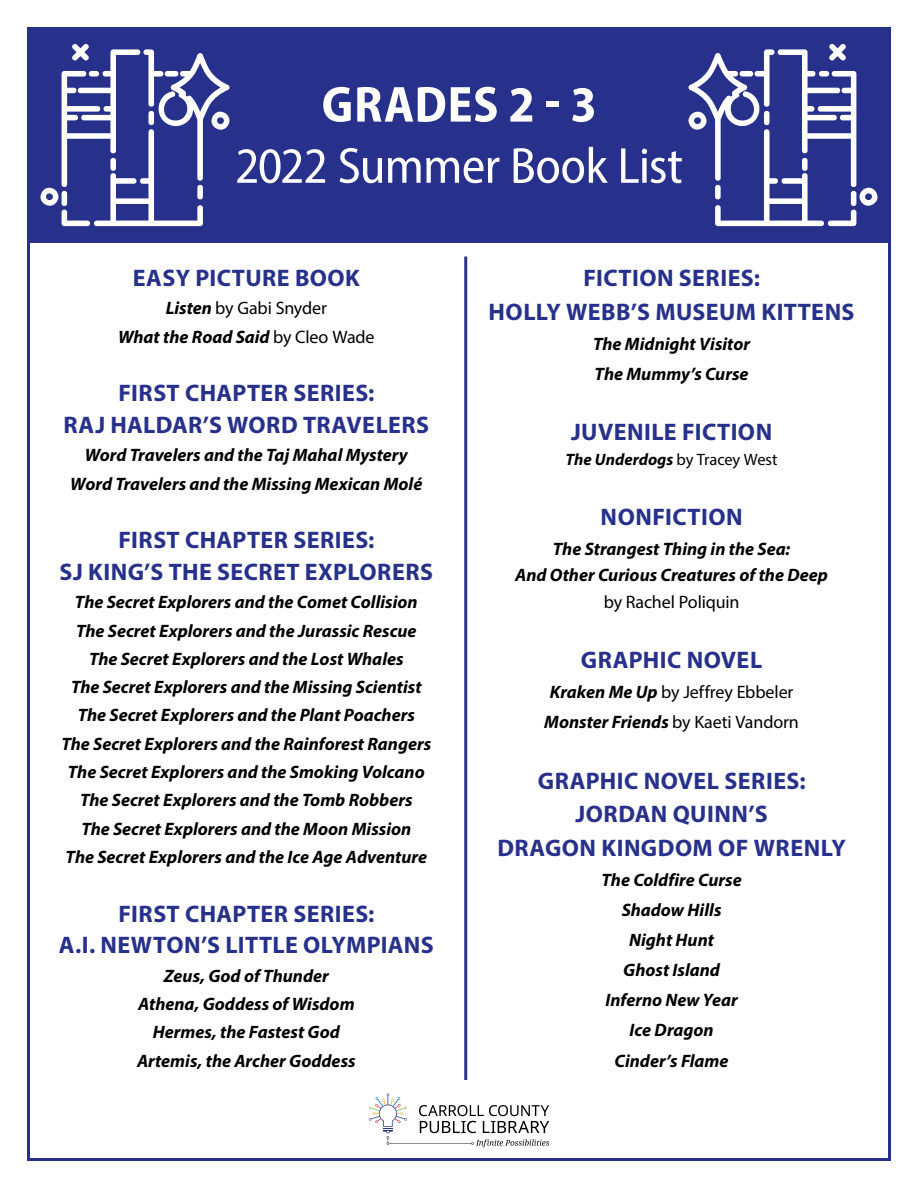
<style>
.page{position:relative;width:918px;height:1188px;background:#fff}
.page>*{position:absolute;margin:0;border:0;box-sizing:border-box;transform-origin:0 0}
.t1{font:semi-condensed 51px "Myriad Pro";letter-spacing:-.015em;color:#fff}
.t2{font:700 semi-condensed 51px "Myriad Pro";letter-spacing:.015em;color:#fff}
.t3{font:700 24px/31.7px "Myriad Pro";letter-spacing:.02em;color:#27318b;text-align:center}
.t4{font:italic 700 18px/28.3px "Myriad Pro";color:#000;text-align:center}
.t5{font:18px/28.3px "Myriad Pro";letter-spacing:-.005em;color:#000;text-align:center}
.t6{font:italic 700 16.5px "Myriad Pro";color:#000}
.s1{font-weight:700;font-style:italic}
.s2{font-weight:400;font-style:normal}
</style>
<div class="page">
<svg style="left:369px;top:1094px;width:180px;height:54px"></svg>
<div style="left:27px;top:27px;width:864px;height:216px;background:#27318b"></div>
<svg style="left:40px;top:43px;width:190px;height:183px"></svg>
<svg style="left:688px;top:43px;width:190px;height:183px"></svg>
<hr style="left:464px;top:256px;width:3px;height:824px;background:#27318b">
<h1 class="t2" style="left:322px;top:72px;width:277px">GRADES 2 - 3</h1>
<h1 class="t1" style="left:235px;top:134px;width:449px">2022 Summer Book List</h1>
<h2 class="t3" style="left:133px;top:261px;width:229px">EASY PICTURE BOOK</h2>
<p class="t5" style="left:118px;top:294px;width:258px"><span class="s1">Listen</span> by Gabi Snyder<br><span class="s1">What the Road Said</span> by Cleo Wade</p>
<h2 class="t3" style="left:63px;top:377px;width:367px">FIRST CHAPTER SERIES:<br>RAJ HALDAR’S WORD TRAVELERS</h2>
<p class="t4" style="left:70px;top:441px;width:354px">Word Travelers and the Taj Mahal Mystery<br>Word Travelers and the Missing Mexican Molé</p>
<h2 class="t3" style="left:60px;top:524px;width:375px">FIRST CHAPTER SERIES:<br>SJ KING’S THE SECRET EXPLORERS</h2>
<p class="t4" style="left:61px;top:587px;width:371px">The Secret Explorers and the Comet Collision The Secret Explorers and the Jurassic Rescue The Secret Explorers and the Lost Whales<br>The Secret Explorers and the Missing Scientist The Secret Explorers and the Plant Poachers The Secret Explorers and the Rainforest Rangers The Secret Explorers and the Smoking Volcano The Secret Explorers and the Tomb Robbers<br>The Secret Explorers and the Moon Mission<br>The Secret Explorers and the Ice Age Adventure</p>
<h2 class="t3" style="left:59px;top:897px;width:376px">FIRST CHAPTER SERIES:<br>A.I. NEWTON’S LITTLE OLYMPIANS</h2>
<p class="t4" style="left:137px;top:961px;width:220px">Zeus, God of Thunder<br>Athena, Goddess of Wisdom<br>Hermes, the Fastest God<br>Artemis, the Archer Goddess</p>
<h2 class="t3" style="left:489px;top:261px;width:367px;line-height:33.5px">FICTION SERIES:<br>HOLLY WEBB’S MUSEUM KITTENS</h2>
<p class="t4" style="left:593px;top:328px;width:159px;line-height:30.2px;text-align:left">The Midnight Visitor<br>The Mummy’s Curse</p>
<h2 class="t3" style="left:571px;top:416px;width:203px">JUVENILE FICTION</h2>
<p class="t6" style="left:566px;top:448px;width:214px">The Underdogs <span class="s2">by Tracey West</span></p>
<h2 class="t3" style="left:601px;top:500px;width:143px">NONFICTION</h2>
<p class="t4" style="left:515px;top:535px;width:314px;line-height:26.2px">The Strangest Thing in the Sea:<br>And Other Curious Creatures of the Deep</p>
<p class="t5" style="left:604px;top:587px;width:137px">by Rachel Poliquin</p>
<h2 class="t3" style="left:581px;top:643px;width:183px">GRAPHIC NOVEL</h2>
<p class="t5" style="left:544px;top:677px;width:256px;line-height:30.2px"><span class="s1">Kraken Me Up</span> by Jeffrey Ebbeler<br><span class="s1">Monster Friends</span> by Kaeti Vandorn</p>
<h2 class="t3" style="left:497px;top:763px;width:350px;line-height:33.5px">GRAPHIC NOVEL SERIES:<br>JORDAN QUINN’S<br>DRAGON KINGDOM OF WRENLY</h2>
<p class="t4" style="left:602px;top:864px;width:142px;line-height:30.2px">The Coldfire Curse<br>Shadow Hills<br>Night Hunt<br>Ghost Island<br>Inferno New Year<br>Ice Dragon<br>Cinder’s Flame</p>
</div>
